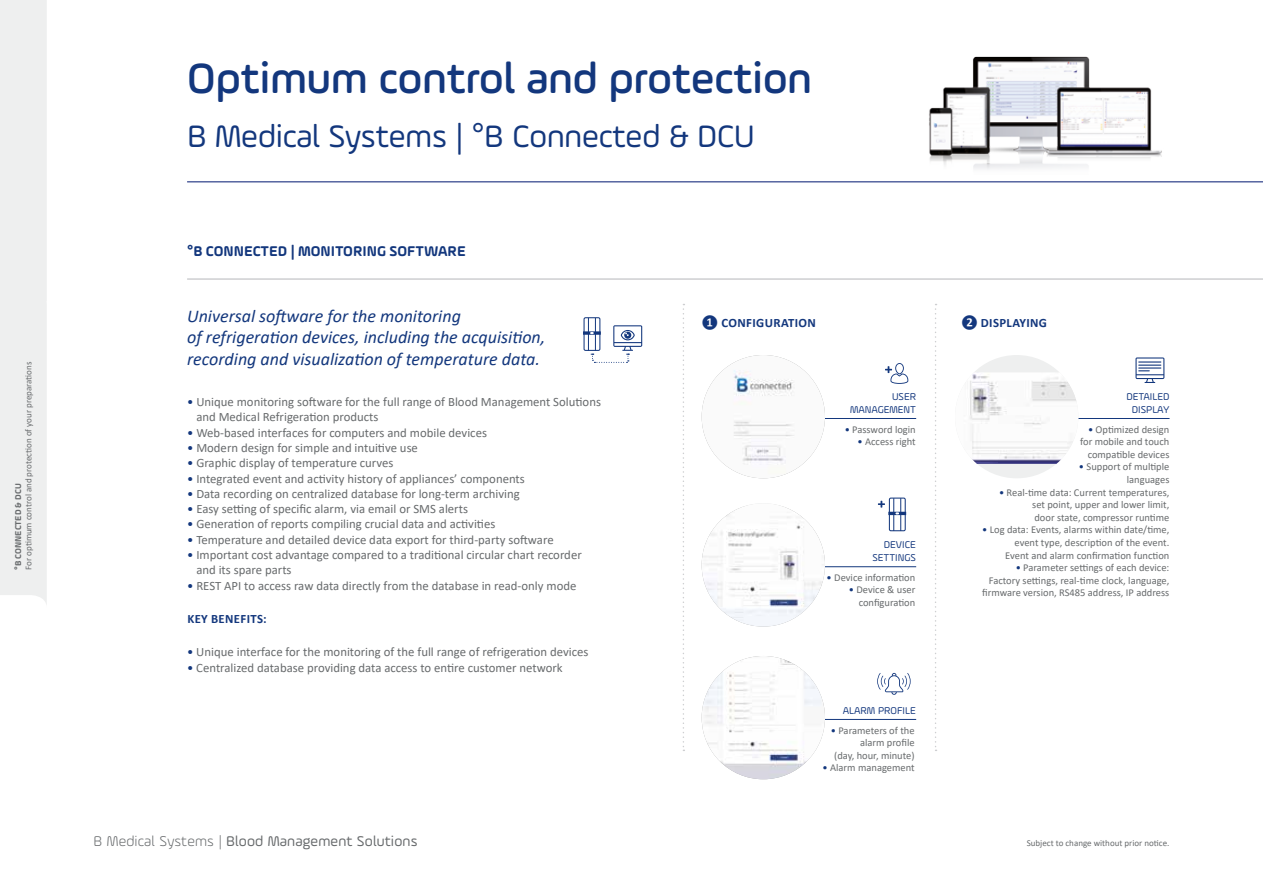
<style>
.page{position:relative;width:1263px;height:893px;background:#fff}
.page>*{position:absolute;margin:0;border:0;box-sizing:border-box;transform-origin:0 0}
.t1{font:500 45px "Ample Soft";color:#13377d}
.t2{font:33px "Ample Soft";letter-spacing:-.005em;color:#13377d}
.t3{font:italic 18px/21.6px "Calibri";color:#13377d}
.t4{font:15px "Ample Soft";letter-spacing:.01em;color:#686b6d}
.t5{font:700 15px "Ample Soft";color:#13377d}
.t6{font:12.75px/15.3px "Calibri";color:#686b6d}
.t7{font:700 12.75px "Calibri";letter-spacing:.03em;color:#13377d}
.t8{font:10.5px/12.6px "Calibri";color:#686b6d;text-align:right}
.t9{font:10.5px/12.6px "Ample Soft";color:#13377d;text-align:right}
.t10{font:9px "Calibri";color:#686b6d}
.t11{font:700 9px "Ample Soft";color:#686b6d}
.s1{color:#13377d}
.s2{font-weight:300}
</style>
<div class="page">
<svg style="left:187px;top:278px;width:1076px;height:473px"></svg>
<hr style="left:764px;top:418px;width:152px;height:1px;background:#13377d">
<hr style="left:1017px;top:418px;width:152px;height:1px;background:#13377d">
<hr style="left:764px;top:566px;width:152px;height:1px;background:#13377d">
<hr style="left:764px;top:719px;width:152px;height:1px;background:#13377d">
<div style="left:702px;top:355px;width:123px;height:123px;background:#fff"></div>
<img style="left:702px;top:355px;width:123px;height:123px;border-radius:62px">
<div style="left:702px;top:503px;width:123px;height:124px;background:#fff"></div>
<img style="left:702px;top:503px;width:123px;height:124px;border-radius:62px">
<svg style="left:683px;top:304px;width:1px;height:447px"></svg>
<svg style="left:935px;top:304px;width:1px;height:447px"></svg>
<div style="left:702px;top:656px;width:123px;height:123px;background:#fff"></div>
<img style="left:702px;top:656px;width:123px;height:123px;border-radius:62px">
<hr style="left:187px;top:181px;width:1076px;height:2px;background:#5664a0">
<div style="left:955px;top:355px;width:123px;height:123px;background:#eeefef;border-radius:50%"></div>
<img style="left:955px;top:372px;width:123px;height:92px">
<img style="left:910px;top:56px;width:259px;height:127px">
<div style="left:583px;top:317px;width:17px;height:34px;border:1px solid #13377d"></div>
<svg style="left:583px;top:331px;width:18px;height:4px"></svg>
<hr style="left:588px;top:318px;width:1px;height:33px;background:#13377d">
<hr style="left:595px;top:318px;width:1px;height:33px;background:#13377d">
<svg style="left:590px;top:325px;width:52px;height:38px"></svg>
<div style="left:889px;top:498px;width:17px;height:33px;border:1px solid #13377d"></div>
<hr style="left:888px;top:512px;width:18px;height:3px;background:#13377d">
<hr style="left:893px;top:498px;width:1px;height:33px;background:#13377d">
<hr style="left:900px;top:498px;width:1px;height:33px;background:#13377d">
<svg style="left:878px;top:501px;width:7px;height:7px"></svg>
<svg style="left:1135px;top:357px;width:29px;height:26px"></svg>
<svg style="left:885px;top:363px;width:23px;height:21px"></svg>
<svg style="left:877px;top:673px;width:34px;height:22px"></svg>
<div style="left:959px;top:600px;width:221px;height:37px;background:#fff"></div>
<div style="left:0;top:0;width:47px;height:604px;background:#eeefef"></div>
<p class="t10" style="left:22px;top:570px;width:210px;rotate:-90deg">For optimum control and protection of your preparations</p>
<p class="t11" style="left:13px;top:570px;width:88px;rotate:-90deg">°B CONNECTED &amp; DCU</p>
<h1 class="t1" style="left:187px;top:51px;width:626px">Optimum control and protection</h1>
<h2 class="t2" style="left:187px;top:116px;width:569px">B Medical Systems | °B Connected &amp; DCU</h2>
<p class="t5" style="left:187px;top:242px;width:280px">°B CONNECTED | MONITORING SOFTWARE</p>
<h3 class="t3" style="left:187px;top:304px;width:360px">Universal software for the monitoring<br>of refrigeration devices, including the acquisition, recording and visualization of temperature data.</h3>
<p class="t6" style="left:196px;top:394px;width:406px;text-indent:-9px"><span class="s1">•</span> Unique monitoring software for the full range of Blood Management Solutions and Medical Refrigeration products</p>
<p class="t6" style="left:187px;top:424px;width:301px"><span class="s1">•</span> Web-based interfaces for computers and mobile devices</p>
<p class="t6" style="left:187px;top:440px;width:232px"><span class="s1">•</span> Modern design for simple and intuitive use</p>
<p class="t6" style="left:187px;top:455px;width:208px"><span class="s1">•</span> Graphic display of temperature curves</p>
<p class="t6" style="left:187px;top:470px;width:339px"><span class="s1">•</span> Integrated event and activity history of appliances’ components</p>
<p class="t6" style="left:187px;top:486px;width:334px"><span class="s1">•</span> Data recording on centralized database for long-term archiving</p>
<p class="t6" style="left:187px;top:501px;width:282px"><span class="s1">•</span> Easy setting of specific alarm, via email or SMS alerts</p>
<p class="t6" style="left:187px;top:516px;width:310px"><span class="s1">•</span> Generation of reports compiling crucial data and activities</p>
<p class="t6" style="left:187px;top:532px;width:368px"><span class="s1">•</span> Temperature and detailed device data export for third-party software</p>
<p class="t6" style="left:196px;top:547px;width:387px;text-indent:-9px"><span class="s1">•</span> Important cost advantage compared to a traditional circular chart recorder and its spare parts</p>
<p class="t6" style="left:187px;top:577px;width:391px"><span class="s1">•</span> REST API to access raw data directly from the database in read-only mode</p>
<p class="t7" style="left:187px;top:610px;width:81px">KEY BENEFITS:</p>
<p class="t6" style="left:187px;top:644px;width:403px"><span class="s1">•</span> Unique interface for the monitoring of the full range of refrigeration devices</p>
<p class="t6" style="left:187px;top:659px;width:377px"><span class="s1">•</span> Centralized database providing data access to entire customer network</p>
<p class="t7" style="left:702px;top:314px;width:116px">❶ CONFIGURATION</p>
<p class="t7" style="left:961px;top:314px;width:88px">❷ DISPLAYING</p>
<p class="t9" style="left:850px;top:390px;width:67px">USER<br>MANAGEMENT</p>
<p class="t9" style="left:1126px;top:390px;width:45px;text-align:center">DETAILED<br>DISPLAY</p>
<p class="t8" style="left:845px;top:423px;width:73px"><span class="s1">•</span> Password login</p>
<p class="t8" style="left:857px;top:435px;width:60px"><span class="s1">•</span> Access right</p>
<p class="t9" style="left:872px;top:538px;width:45px">DEVICE<br>SETTINGS</p>
<p class="t8" style="left:827px;top:571px;width:90px"><span class="s1">•</span> Device information</p>
<p class="t8" style="left:849px;top:583px;width:68px"><span class="s1">•</span> Device &amp; user configuration</p>
<p class="t9" style="left:843px;top:704px;width:74px">ALARM PROFILE</p>
<p class="t8" style="left:831px;top:723px;width:85px"><span class="s1">•</span> Parameters of the alarm profile<br>(day, hour, minute)</p>
<p class="t8" style="left:822px;top:761px;width:94px"><span class="s1">•</span> Alarm management</p>
<p class="t8" style="left:1080px;top:423px;width:91px"><span class="s1">•</span> Optimized design for mobile and touch compatible devices</p>
<p class="t8" style="left:1079px;top:460px;width:92px"><span class="s1">•</span> Support of multiple languages</p>
<p class="t8" style="left:1032px;top:486px;width:139px;text-align:justify;text-indent:-33px"><span class="s1">•</span> Real-time data: Current temperatures, set point, upper and lower limit, door state, compressor runtime</p>
<p class="t8" style="left:982px;top:523px;width:189px"><span class="s1">•</span> Log data: Events, alarms within date/time, event type, description of the event.<br>Event and alarm confirmation function</p>
<p class="t8" style="left:982px;top:561px;width:189px"><span class="s1">•</span> Parameter settings of each device:<br>Factory settings, real-time clock, language, firmware version, RS485 address, IP address</p>
<p class="t4" style="left:94px;top:832px;width:246px"><span class="s2">22 | 23</span> Blood Management Solutions</p>
<p class="t4" style="left:94px;top:832px;width:326px"><span class="s2">B Medical Systems |</span> Blood Management Solutions</p>
<p class="t10" style="left:1027px;top:837px;width:144px">Subject to change without prior notice.</p>
</div>
